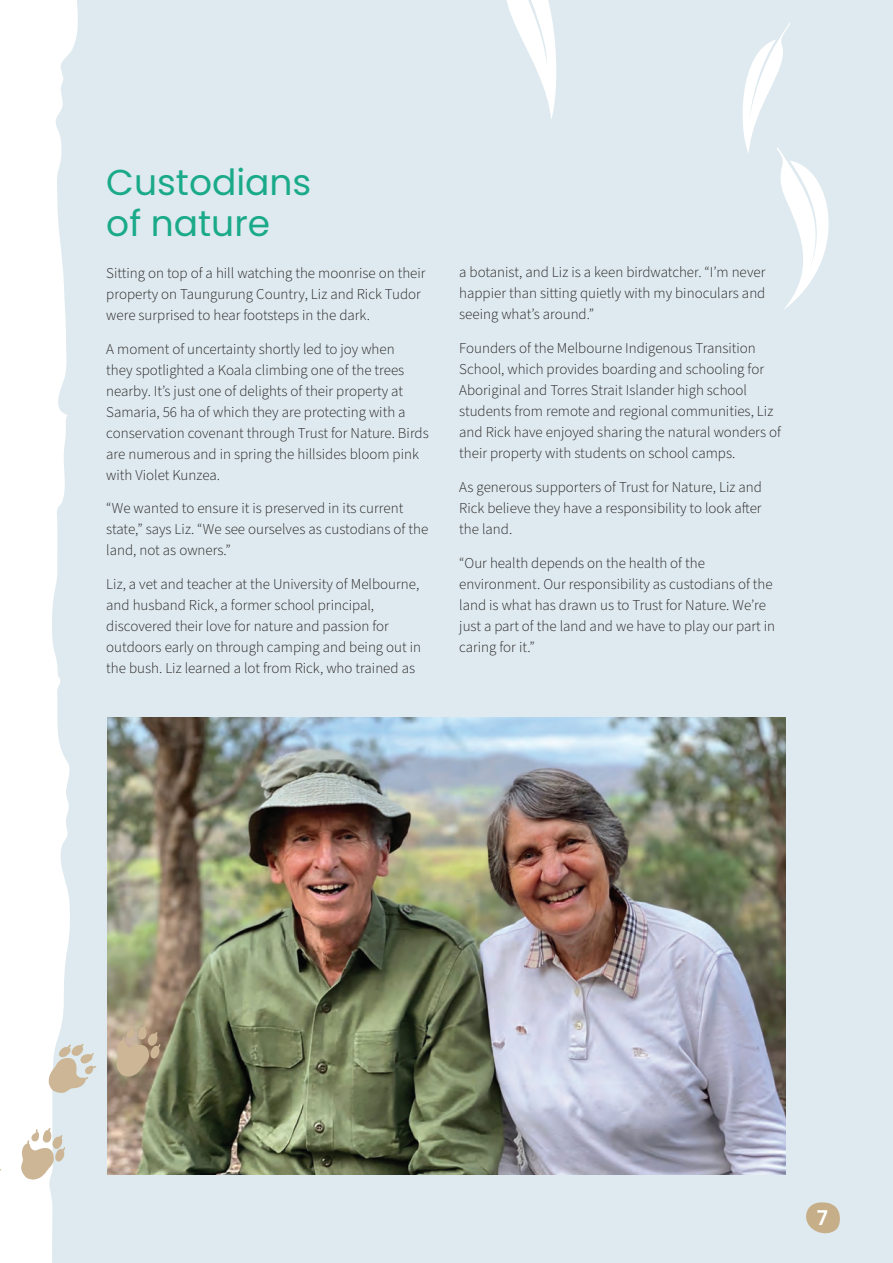
<style>
.page{position:relative;width:893px;height:1263px;background:#fff}
.page>*{position:absolute;margin:0;border:0;box-sizing:border-box;transform-origin:0 0}
.H2-green{font:36px/40.5px "Poppins";color:#1aaa8a}
.t1{font:600 20.4px "Poppins";color:#fff}
.Body_text{font:300 15px/21px "Source Sans Pro";color:#231f20}
</style>
<div class="page">
<div style="left:49px;top:0;width:844px;height:1263px;background:#deeaef"></div>
<svg style="left:805px;top:1202px;width:37px;height:36px"></svg>
<img style="left:107px;top:717px;width:679px;height:457px">
<svg style="left:486px;top:0;width:76px;height:120px"></svg>
<svg style="left:738px;top:22px;width:114px;height:289px"></svg>
<svg style="left:21px;top:1127px;width:45px;height:53px"></svg>
<svg style="left:116px;top:1024px;width:45px;height:52px;background:#b8a487"></svg>
<svg style="left:48px;top:1043px;width:49px;height:50px;background:#d8d2c5"></svg>
<p class="H2-green" style="left:106px;top:162px;width:207px">Custodians of nature</p>
<p class="Body_text" style="left:106px;top:263px;width:321px">Sitting on top of a hill watching the moonrise on their property on Taungurung Country, Liz and Rick Tudor were surprised to hear footsteps in the dark.</p>
<p class="Body_text" style="left:106px;top:339px;width:324px">A moment of uncertainty shortly led to joy when<br>they spotlighted a Koala climbing one of the trees nearby. It’s just one of delights of their property at Samaria, 56 ha of which they are protecting with a conservation covenant through Trust for Nature. Birds are numerous and in spring the hillsides bloom pink with Violet Kunzea.</p>
<p class="Body_text" style="left:106px;top:498px;width:324px">“We wanted to ensure it is preserved in its current state,” says Liz. “We see ourselves as custodians of the land, not as owners.”</p>
<p class="Body_text" style="left:106px;top:574px;width:316px">Liz, a vet and teacher at the University of Melbourne, and husband Rick, a former school principal, discovered their love for nature and passion for outdoors early on through camping and being out in the bush. Liz learned a lot from Rick, who trained as</p>
<p class="Body_text" style="left:459px;top:262px;width:308px;text-align:justify">a botanist, and Liz is a keen birdwatcher. “I’m never happier than sitting quietly with my binoculars and seeing what’s around.”</p>
<p class="Body_text" style="left:459px;top:338px;width:323px">Founders of the Melbourne Indigenous Transition School, which provides boarding and schooling for Aboriginal and Torres Strait Islander high school students from remote and regional communities, Liz and Rick have enjoyed sharing the natural wonders of their property with students on school camps.</p>
<p class="Body_text" style="left:459px;top:477px;width:304px;text-align:justify">As generous supporters of Trust for Nature, Liz and Rick believe they have a responsibility to look after the land.</p>
<p class="Body_text" style="left:459px;top:553px;width:317px">“Our health depends on the health of the environment. Our responsibility as custodians of the land is what has drawn us to Trust for Nature. We’re just a part of the land and we have to play our part in caring for it.”</p>
<h2 class="t1" style="left:817px;top:1205px;width:13px">7</h2>
</div>
